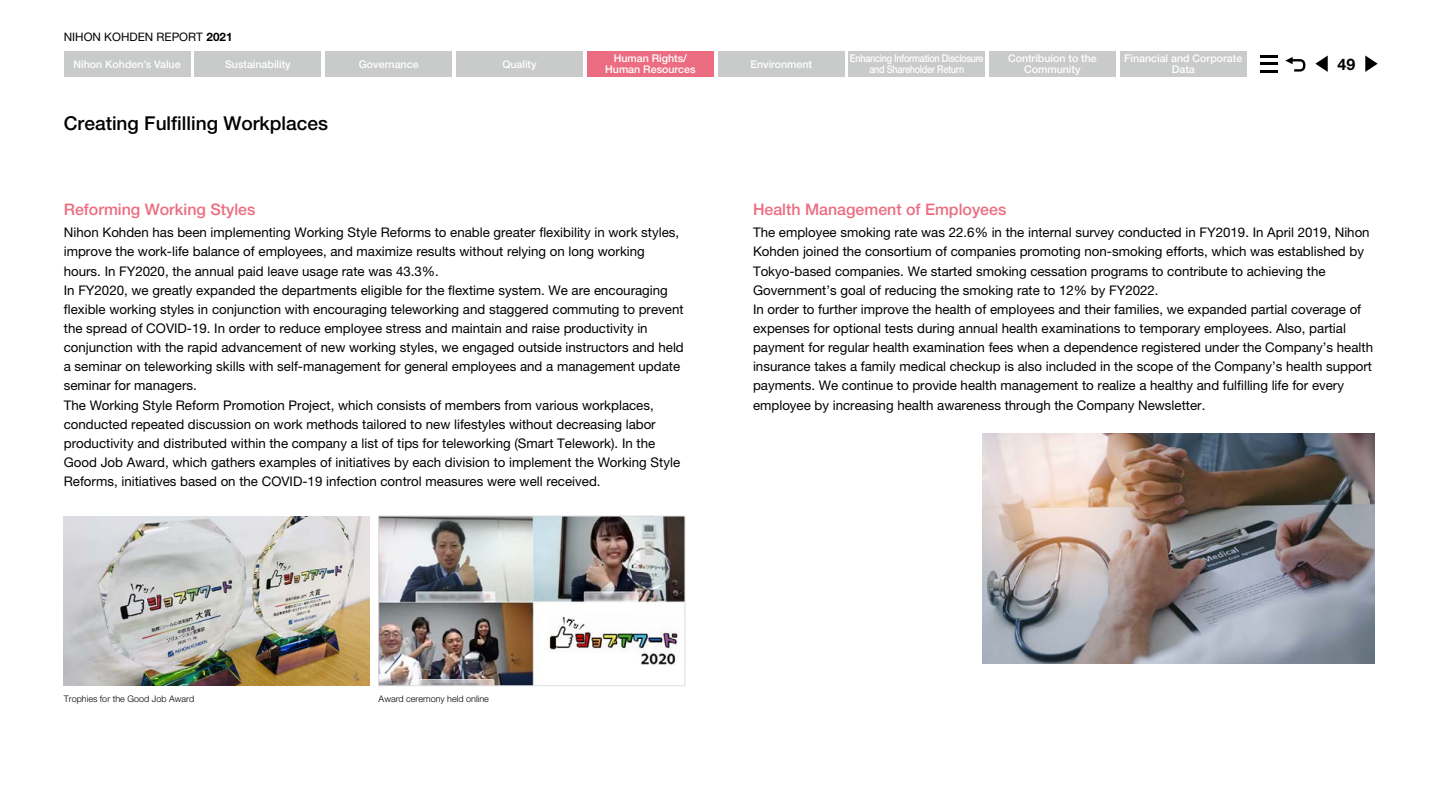
<style>
.page{position:relative;width:1438px;height:808px;background:#fff}
.page>*{position:absolute;margin:0;border:0;box-sizing:border-box;transform-origin:0 0}
.EN_大見出し_2{font:500 19.2px "Helvetica Neue LT Pro";color:#000}
.EN_見出し{font:500 15.9px "Helvetica Neue LT Pro";color:#ec6d81}
.t1{font:700 15.9px "Helvetica Neue LT Pro";color:#000}
.EN_本文{font:13.35px/19.2px "Helvetica Neue LT Pro";color:#000}
.t2{font:11.7px "Helvetica Neue LT Pro";color:#000}
.t3{font:500 10.65px/10.6px "Helvetica Neue LT Pro";color:#fff;text-align:center}
.t4{font:500 10.65px/10.6px "Helvetica Neue LT Pro";letter-spacing:-.025em;color:#fff;text-align:center;scale:.85 1}
.EN_cap{font:300 9px "Helvetica Neue LT Pro";color:#000}
.s1{font-family:"Helvetica Neue";font-weight:700}
</style>
<div class="page">
<img style="left:64px;top:516px;width:305px;height:170px">
<img style="left:380px;top:518px;width:303px;height:166px">
<div style="left:378px;top:516px;width:307px;height:170px;border:1px solid #dcdddd"></div>
<img style="left:982px;top:434px;width:391px;height:229px">
<svg style="left:1315px;top:56px;width:12px;height:16px"></svg>
<svg style="left:1365px;top:56px;width:12px;height:16px"></svg>
<svg style="left:1285px;top:57px;width:21px;height:15px"></svg>
<hr style="left:1260px;top:55px;width:17px;height:3px;background:#000">
<hr style="left:1260px;top:70px;width:17px;height:3px;background:#000">
<svg style="left:1260px;top:63px;width:17px;height:2px"></svg>
<div style="left:587px;top:51px;width:126px;height:25px;background:#ec6d81"></div>
<div style="left:64px;top:51px;width:126px;height:26px;background:#c9caca"></div>
<div style="left:718px;top:51px;width:126px;height:26px;background:#c9caca"></div>
<div style="left:456px;top:51px;width:127px;height:26px;background:#c9caca"></div>
<div style="left:848px;top:51px;width:136px;height:26px;background:#c9caca"></div>
<div style="left:325px;top:51px;width:127px;height:26px;background:#c9caca"></div>
<div style="left:989px;top:51px;width:126px;height:25px;background:#c9caca"></div>
<div style="left:1119px;top:51px;width:127px;height:25px;background:#c9caca"></div>
<div style="left:195px;top:51px;width:126px;height:26px;background:#c9caca"></div>
<p class="t2" style="left:64px;top:29px;width:170px">NIHON KOHDEN REPORT <span class="s1">2021</span></p>
<p class="t3" style="left:359px;top:58px;width:61px">Governance</p>
<p class="t3" style="left:1007px;top:53px;width:90px">Contribuion to the<br>Community</p>
<p class="t3" style="left:1124px;top:53px;width:119px">Financial and Corporate<br>Data</p>
<p class="t3" style="left:605px;top:53px;width:92px">Human Rights/<br>Human Resources</p>
<p class="t3" style="left:74px;top:58px;width:108px">Nihon Kohden’s Value</p>
<p class="t3" style="left:502px;top:58px;width:36px">Quality</p>
<p class="t3" style="left:750px;top:58px;width:63px">Environment</p>
<p class="t4" style="left:849px;top:53px;width:159px">Enhancing Information Disclosure and Shareholder Return</p>
<p class="t3" style="left:225px;top:58px;width:67px">Sustainability</p>
<p class="EN_大見出し_2" style="left:64px;top:111px;width:266px">Creating Fulfilling Workplaces</p>
<p class="t1" style="left:1337px;top:54px;width:19px">49</p>
<p class="EN_見出し" style="left:64px;top:200px;width:193px">Reforming Working Styles</p>
<p class="EN_本文" style="left:64px;top:223px;width:617px">Nihon Kohden has been implementing Working Style Reforms to enable greater flexibility in work styles, improve the work-life balance of employees, and maximize results without relying on long working hours. In FY2020, the annual paid leave usage rate was 43.3%.</p>
<p class="EN_本文" style="left:64px;top:280px;width:621px">In FY2020, we greatly expanded the departments eligible for the flextime system. We are encouraging flexible working styles in conjunction with encouraging teleworking and staggered commuting to prevent the spread of COVID-19. In order to reduce employee stress and maintain and raise productivity in conjunction with the rapid advancement of new working styles, we engaged outside instructors and held a seminar on teleworking skills with self-management for general employees and a management update seminar for managers.</p>
<p class="EN_本文" style="left:64px;top:395px;width:617px">The Working Style Reform Promotion Project, which consists of members from various workplaces, conducted repeated discussion on work methods tailored to new lifestyles without decreasing labor productivity and distributed within the company a list of tips for teleworking (Smart Telework). In the Good Job Award, which gathers examples of initiatives by each division to implement the Working Style Reforms, initiatives based on the COVID-19 infection control measures were well received.</p>
<p class="EN_見出し" style="left:753px;top:200px;width:255px">Health Management of Employees</p>
<p class="EN_本文" style="left:753px;top:223px;width:618px">The employee smoking rate was 22.6% in the internal survey conducted in FY2019. In April 2019, Nihon Kohden joined the consortium of companies promoting non-smoking efforts, which was established by Tokyo-based companies. We started smoking cessation programs to contribute to achieving the Government’s goal of reducing the smoking rate to 12% by FY2022.</p>
<p class="EN_本文" style="left:753px;top:299px;width:621px">In order to further improve the health of employees and their families, we expanded partial coverage of expenses for optional tests during annual health examinations to temporary employees. Also, partial payment for regular health examination fees when a dependence registered under the Company’s health insurance takes a family medical checkup is also included in the scope of the Company’s health support payments. We continue to provide health management to realize a healthy and fulfilling life for every employee by increasing health awareness through the Company Newsletter.</p>
<p class="EN_cap" style="left:64px;top:693px;width:132px">Trophies for the Good Job Award</p>
<p class="EN_cap" style="left:378px;top:693px;width:112px">Award ceremony held online</p>
</div>
